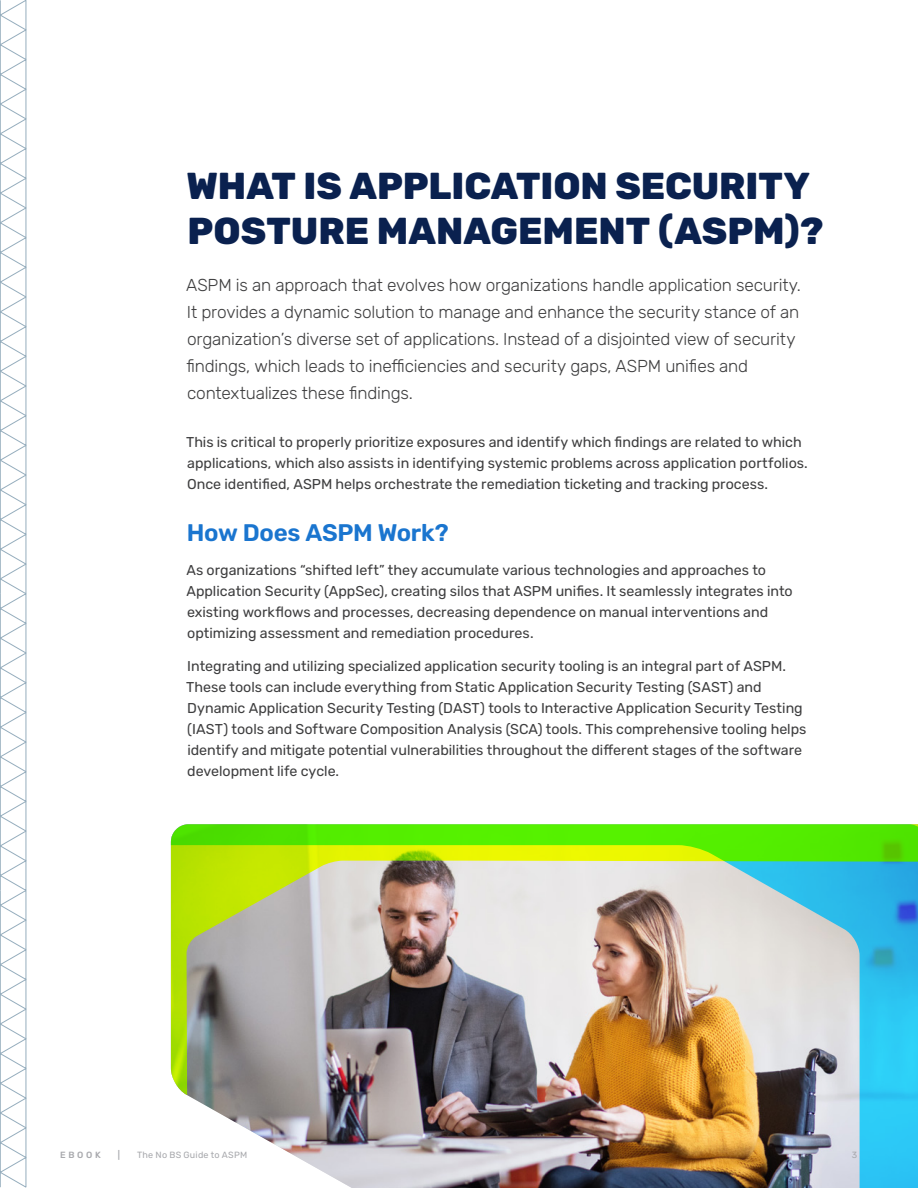
<style>
.page{position:relative;width:918px;height:1188px;background:#fff}
.page>*{position:absolute;margin:0;border:0;box-sizing:border-box;transform-origin:0 0}
.H1_Alt{font:800 37.5px/45px "Rubik";color:#0a214f}
.t1{font:600 24px "Rubik";letter-spacing:-.01em;color:#1a75cf}
.Lead_in{font:300 17.25px/27px "Rubik";letter-spacing:-.01em;color:#3e3e3f}
.Body{font:14.25px/21px "Rubik";color:#3e3e3f}
.t2{font:9px "Rubik";letter-spacing:.025em;color:#a8a9ad}
.t3{font:500 9px "Rubik";letter-spacing:.3em;color:#a8a9ad}
</style>
<div class="page">
<svg style="left:0;top:0;width:27px;height:1187px"></svg>
<img style="left:187px;top:1095px;width:731px;height:93px">
<img style="left:171px;top:824px;width:747px;height:271px">
<p class="H1_Alt" style="left:186px;top:165px;width:639px">WHAT IS APPLICATION SECURITY<br>POSTURE MANAGEMENT (ASPM)?</p>
<p class="Lead_in" style="left:186px;top:272px;width:616px">ASPM is an approach that evolves how organizations handle application security.<br>It provides a dynamic solution to manage and enhance the security stance of an organization’s diverse set of applications. Instead of a disjointed view of security findings, which leads to inefficiencies and security gaps, ASPM unifies and contextualizes these findings.</p>
<p class="Body" style="left:186px;top:432px;width:623px">This is critical to properly prioritize exposures and identify which findings are related to which applications, which also assists in identifying systemic problems across application portfolios.<br>Once identified, ASPM helps orchestrate the remediation ticketing and tracking process.</p>
<h2 class="t1" style="left:187px;top:519px;width:263px">How Does ASPM Work?</h2>
<p class="Body" style="left:186px;top:560px;width:608px">As organizations “shifted left” they accumulate various technologies and approaches to Application Security (AppSec), creating silos that ASPM unifies. It seamlessly integrates into existing workflows and processes, decreasing dependence on manual interventions and optimizing assessment and remediation procedures.</p>
<p class="Body" style="left:186px;top:656px;width:622px">Integrating and utilizing specialized application security tooling is an integral part of ASPM.<br>These tools can include everything from Static Application Security Testing (SAST) and Dynamic Application Security Testing (DAST) tools to Interactive Application Security Testing (IAST) tools and Software Composition Analysis (SCA) tools. This comprehensive tooling helps identify and mitigate potential vulnerabilities throughout the different stages of the software development life cycle.</p>
<p class="t3" style="left:60px;top:1150px;width:42px">EBOOK</p>
<p class="t3" style="left:118px;top:1150px;width:4px">|</p>
<p class="t2" style="left:137px;top:1150px;width:112px">The No BS Guide to ASPM</p>
<p class="t2" style="left:852px;top:1150px;width:7px">3</p>
</div>
